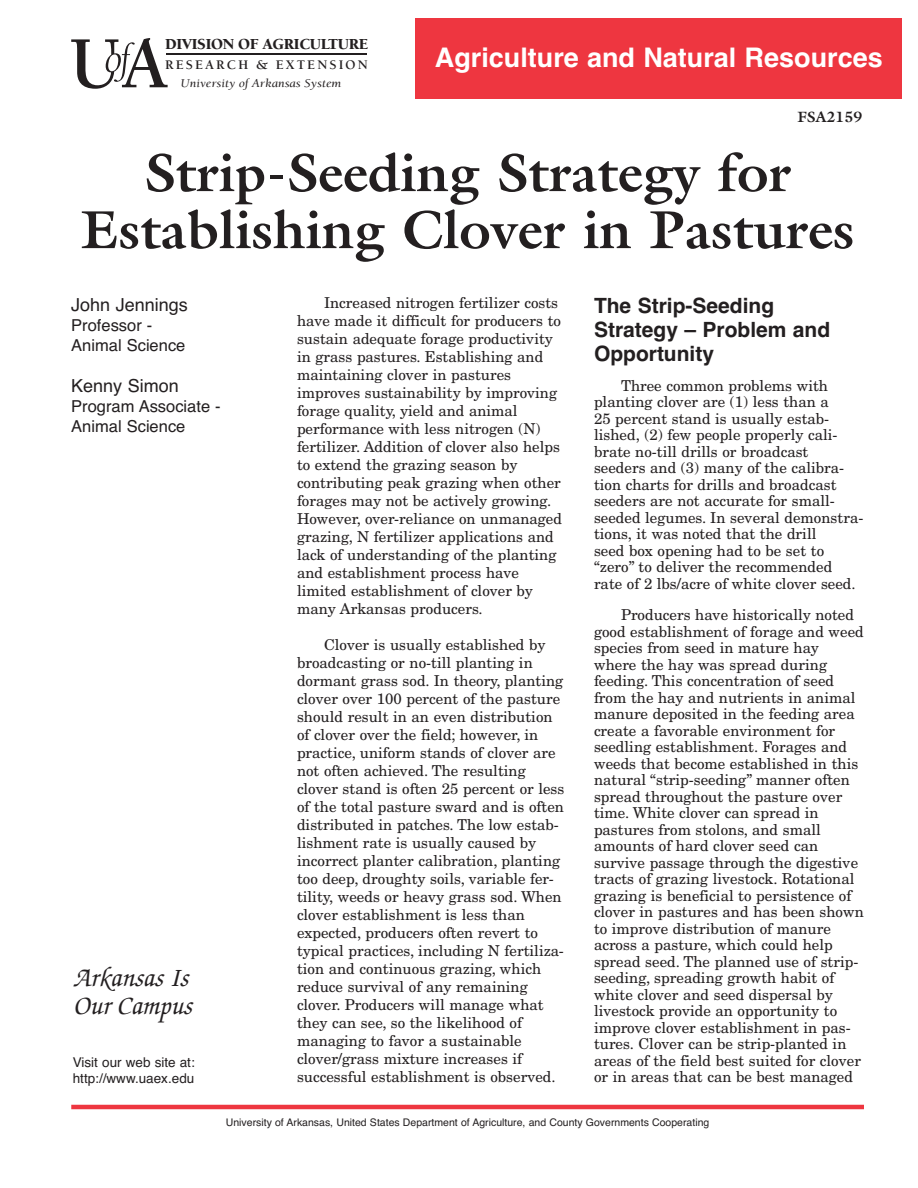
<style>
.page{position:relative;width:918px;height:1188px;background:#fff}
.page>*{position:absolute;margin:0;border:0;box-sizing:border-box;transform-origin:0 0}
.t1{font:700 54px/57px "Galliard";color:#231f20;text-align:center}
.t2{font:700 27px "Helvetica";color:#fff}
.t3{font:italic 500 27px/28.5px "Zapf Chancery";color:#231f20}
.t4{font:700 21px/24px "Helvetica";color:#231f20}
.t5{font:18px "Helvetica";color:#231f20}
.t6{font:16.5px/19.8px "Helvetica";color:#231f20}
.t7{font:900 15.75px "Berkeley";letter-spacing:-.02em;color:#231f20}
.t8{font:15px/18px "New Century Schlbk";color:#231f20}
.t9{font:700 15px "Galliard";color:#231f20}
.t10{font:13.5px/16.2px "Helvetica";color:#231f20}
.t11{font:700 13.5px "Berkeley";letter-spacing:.155em;color:#231f20}
.t12{font:italic 12.15px "Berkeley";color:#231f20;scale:1.09 1}
.t13{font:10.5px "Helvetica";color:#231f20}
</style>
<div class="page">
<hr style="left:71px;top:1105px;width:793px;height:4px;background:#ee3640">
<hr style="left:166px;top:54px;width:201px;height:1px;background:#231f20">
<svg style="left:71px;top:38px;width:97px;height:51px"></svg>
<div style="left:416px;top:18px;width:486px;height:81px;background:#ee3640"></div>
<p class="t7" style="left:165px;top:37px;width:205px">DIVISION OF AGRICULTURE</p>
<p class="t11" style="left:165px;top:60px;width:204px">RESEARCH &amp; EXTENSION</p>
<p class="t12" style="left:180px;top:78px;width:149px">University of Arkansas System</p>
<p class="t2" style="left:435px;top:42px;width:449px">Agriculture and Natural Resources</p>
<p class="t9" style="left:797px;top:108px;width:67px">FSA2159</p>
<h1 class="t1" style="left:81px;top:144px;width:775px">Strip-Seeding Strategy for<br>Establishing Clover in Pastures</h1>
<p class="t5" style="left:71px;top:294px;width:118px">John Jennings</p>
<p class="t6" style="left:71px;top:315px;width:116px">Professor -<br>Animal Science</p>
<p class="t5" style="left:71px;top:375px;width:109px">Kenny Simon</p>
<p class="t6" style="left:71px;top:396px;width:151px">Program Associate -<br>Animal Science</p>
<p class="t8" style="left:297px;top:295px;width:267px;text-indent:27px">Increased nitrogen fertilizer costs have made it difficult for producers to sustain adequate forage productivity in grass pastures. Establishing and maintaining clover in pastures improves sustainability by improving forage quality, yield and animal performance with less nitrogen (N) fertilizer. Addition of clover also helps to extend the grazing season by contributing peak grazing when other forages may not be actively growing.<br>However, over-reliance on unmanaged grazing, N fertilizer applications and lack of understanding of the planting and establishment process have limited establishment of clover by many Arkansas producers.</p>
<p class="t8" style="left:297px;top:637px;width:269px;text-indent:27px">Clover is usually established by broadcasting or no-till planting in dormant grass sod. In theory, planting clover over 100 percent of the pasture should result in an even distribution of clover over the field; however, in practice, uniform stands of clover are not often achieved. The resulting clover stand is often 25 percent or less of the total pasture sward and is often distributed in patches. The low estab&shy;lishment rate is usually caused by incorrect planter calibration, planting too deep, droughty soils, variable fer&shy;tility, weeds or heavy grass sod. When clover establishment is less than expected, producers often revert to typical practices, including N fertiliza&shy;tion and continuous grazing, which reduce survival of any remaining clover. Producers will manage what they can see, so the likelihood of managing to favor a sustainable clover/grass mixture increases if successful establishment is observed.</p>
<h2 class="t4" style="left:594px;top:294px;width:238px">The Strip-Seeding<br>Strategy – Problem and<br>Opportunity</h2>
<p class="t8" style="left:594px;top:379px;width:271px;line-height:16.5px;text-indent:27px">Three common problems with planting clover are (1) less than a<br>25 percent stand is usually estab&shy;lished, (2) few people properly cali&shy;brate no-till drills or broadcast seeders and (3) many of the calibra&shy;tion charts for drills and broadcast seeders are not accurate for small&shy;seeded legumes. In several demonstra&shy;tions, it was noted that the drill<br>seed box opening had to be set to “zero” to deliver the recommended rate of 2 lbs/acre of white clover seed.</p>
<p class="t8" style="left:594px;top:608px;width:271px;line-height:16.5px;text-indent:27px">Producers have historically noted good establishment of forage and weed species from seed in mature hay where the hay was spread during feeding. This concentration of seed from the hay and nutrients in animal manure deposited in the feeding area create a favorable environment for seedling establishment. Forages and weeds that become established in this natural “strip-seeding” manner often spread throughout the pasture over time. White clover can spread in pastures from stolons, and small amounts of hard clover seed can survive passage through the digestive tracts of grazing livestock. Rotational grazing is beneficial to persistence of clover in pastures and has been shown to improve distribution of manure across a pasture, which could help spread seed. The planned use of strip&shy;seeding, spreading growth habit of white clover and seed dispersal by livestock provide an opportunity to improve clover establishment in pas&shy;tures. Clover can be strip-planted in areas of the field best suited for clover or in areas that can be best managed</p>
<h2 class="t3" style="left:73px;top:966px;width:120px">Arkansas Is<br>Our Campus</h2>
<p class="t10" style="left:73px;top:1054px;width:124px">Visit our web site at: http://www.uaex.edu</p>
<p class="t13" style="left:226px;top:1116px;width:485px">University of Arkansas, United States Department of Agriculture, and County Governments Cooperating</p>
</div>
